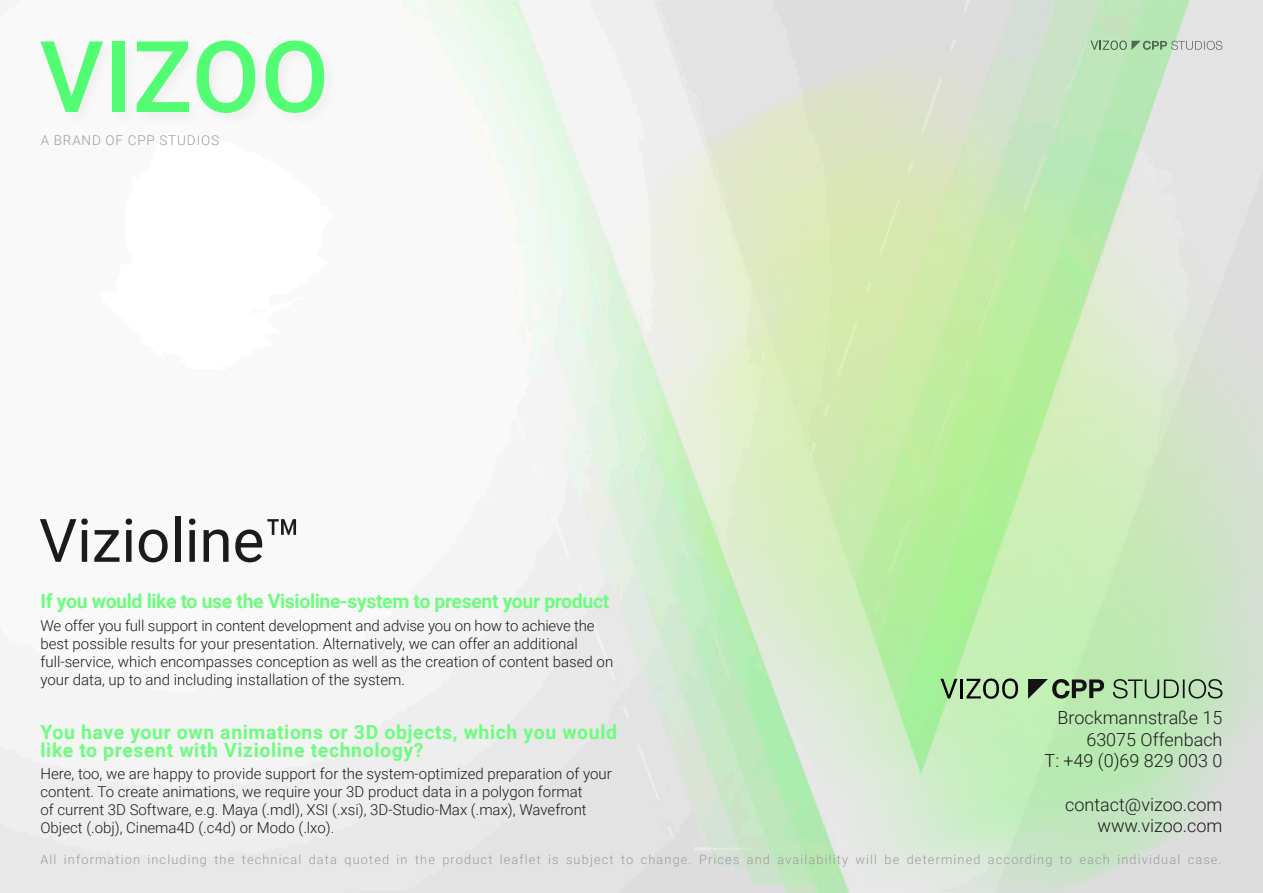
<style>
.page{position:relative;width:1263px;height:893px;background:#fff}
.page>*{position:absolute;margin:0;border:0;box-sizing:border-box;transform-origin:0 0}
.t1{font:60px "Roboto";color:#1b1b1b}
.t2{font:700 19.5px/18px "Roboto";letter-spacing:.03em;color:#6efd80}
.t3{font:700 19.5px "Roboto";letter-spacing:-.02em;color:#6efd80}
.t4{font:300 18px/21.6px "Roboto";color:#1b1b1b;text-align:right}
.t5{font:300 15px/18px "Roboto";color:#1b1b1b}
.t6{font:300 13.5px "Roboto";letter-spacing:.065em;color:#9c9c9c}
.t7{font:300 12.75px "Roboto";letter-spacing:.09em;color:#9b9b9b}
</style>
<div class="page">
<img style="left:538px;top:0;width:725px;height:893px">
<div style="left:37px;top:36px;width:303px;height:92px;background:#f9f9f9"></div>
<svg style="left:41px;top:41px;width:62px;height:71px"></svg>
<div style="left:112px;top:41px;width:12px;height:71px;background:#53fd73"></div>
<svg style="left:137px;top:41px;width:52px;height:71px"></svg>
<svg style="left:197px;top:41px;width:58px;height:72px"></svg>
<svg style="left:266px;top:41px;width:58px;height:72px"></svg>
<svg style="left:940px;top:679px;width:17px;height:19px"></svg>
<hr style="left:960px;top:679px;width:3px;height:19px;background:#000">
<svg style="left:966px;top:678px;width:52px;height:21px"></svg>
<svg style="left:1028px;top:679px;width:194px;height:20px;background:#8aa784"></svg>
<svg style="left:1090px;top:41px;width:132px;height:9px"></svg>
<p class="t6" style="left:41px;top:130px;width:180px">A BRAND OF CPP STUDIOS</p>
<h1 class="t1" style="left:39px;top:498px;width:264px">Vizioline™</h1>
<h2 class="t3" style="left:40px;top:587px;width:570px">If you would like to use the Visioline-system to present your product</h2>
<p class="t5" style="left:40px;top:616px;width:574px">We offer you full support in content development and advise you on how to achieve the best possible results for your presentation. Alternatively, we can offer an additional full-service, which encompasses conception as well as the creation of content based on your data, up to and including installation of the system.</p>
<h2 class="t2" style="left:40px;top:722px;width:578px">You have your own animations or 3D objects, which you would like to present with Vizioline technology?</h2>
<p class="t5" style="left:40px;top:764px;width:573px">Here, too, we are happy to provide support for the system-optimized preparation of your content. To create animations, we require your 3D product data in a polygon format<br>of current 3D Software, e.g. Maya (.mdl), XSI (.xsi), 3D-Studio-Max (.max), Wavefront Object (.obj), Cinema4D (.c4d) or Modo (.lxo).</p>
<p class="t4" style="left:1044px;top:706px;width:179px">Brockmannstraße 15<br>63075 Offenbach<br>T: +49 (0)69 829 003 0</p>
<p class="t4" style="left:1065px;top:793px;width:159px">contact@vizoo.com www.vizoo.com</p>
<p class="t7" style="left:40px;top:850px;width:1183px">All information including the technical data quoted in the product leaflet is subject to change. Prices and availability will be determined according to each individual case.</p>
</div>
